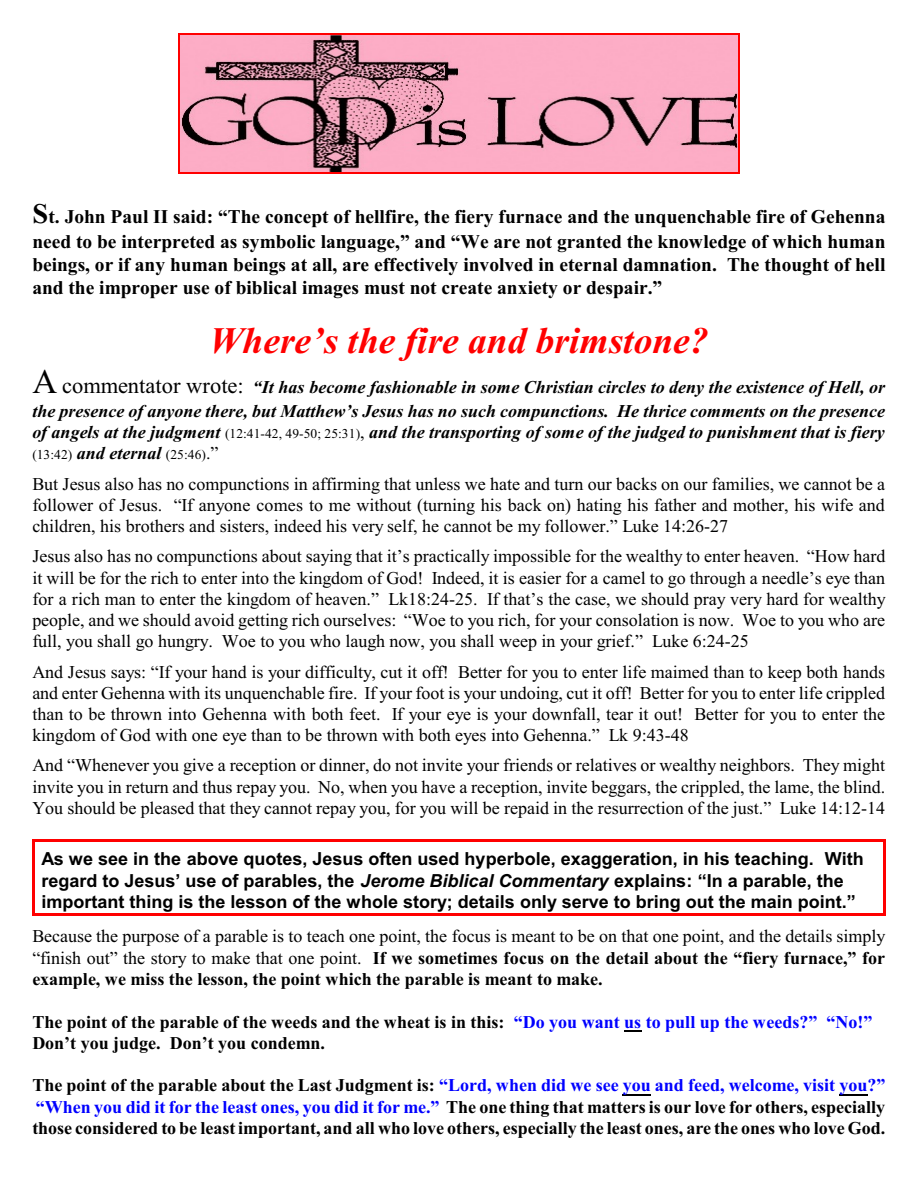
<style>
.page{position:relative;width:918px;height:1188px;background:#fff}
.page>*{position:absolute;margin:0;border:0;box-sizing:border-box;transform-origin:0 0}
.t1{font:italic 700 37.5px "Times New Roman";color:#f00}
.t2{font:700 19.5px/25px "Times New Roman";color:#000}
.t3{font:18px/21.3px "Times New Roman";color:#000;text-align:justify}
.t4{font:700 18px/21.3px "Times New Roman";color:#000}
.t5{font:italic 700 18px/24.5px "Times New Roman";color:#000}
.t6{font:700 18px/21.3px "Arial";color:#000}
.t7{font:13.5px "Times New Roman";letter-spacing:.01em;color:#000}
.s1{font-size:28.5px}
.s2{font-weight:400;font-style:normal;font-size:34.5px}
.s3{font-weight:400;font-style:normal;font-size:22.5px}
.s4{font-weight:400;font-style:normal;font-size:13.5px}
.s5{font-weight:400;font-style:normal}
.s6{font-weight:700;font-style:italic;font-size:18px}
.s7{font-size:18px}
.s8{font-style:italic}
.s9{font-weight:700}
.s10{color:#00f}
</style>
<div class="page">
<hr style="left:32px;top:839px;width:3px;height:77px;background:#f00">
<hr style="left:883px;top:839px;width:2px;height:77px;background:#f00">
<hr style="left:32px;top:839px;width:853px;height:3px;background:#f00">
<hr style="left:32px;top:913px;width:853px;height:3px;background:#f00">
<svg style="left:624px;top:1030px;width:18px;height:1px"></svg>
<svg style="left:623px;top:1094px;width:28px;height:1px"></svg>
<svg style="left:840px;top:1094px;width:28px;height:1px"></svg>
<img style="left:180px;top:35px;width:558px;height:138px">
<hr style="left:178px;top:34px;width:1px;height:140px;background:#f00">
<hr style="left:738px;top:34px;width:2px;height:140px;background:#f00">
<hr style="left:178px;top:34px;width:561px;height:1px;background:#f00">
<hr style="left:178px;top:173px;width:561px;height:1px;background:#f00">
<p class="t2" style="left:32px;top:206px;width:855px"><span class="s1">S</span>t. John Paul II said: “The concept of hellfire, the fiery furnace and the unquenchable fire of Gehenna need to be interpreted as symbolic language,” and “We are not granted the knowledge of which human</p>
<p class="t2" style="left:32px;top:255px;width:855px;line-height:22.8px">beings, or if any human beings at all, are effectively involved in eternal damnation. The thought of hell and the improper use of biblical images must not create anxiety or despair.”</p>
<h1 class="t1" style="left:209px;top:328px;width:501px">Where’s the fire and brimstone?</h1>
<p class="t5" style="left:32px;top:376px;width:854px"><span class="s2">A</span> <span class="s3">commentator wrote:</span> “It has become fashionable in some Christian circles to deny the existence of Hell, or the presence of anyone there, but Matthew’s Jesus has no such compunctions. He thrice comments on the presence</p>
<p class="t5" style="left:32px;top:422px;width:854px">of angels at the judgment <span class="s4">(12:41-42, 49-50; 25:31)</span><span class="s5">,</span> and the transporting of some of the judged to punishment that is fiery</p>
<p class="t7" style="left:32px;top:450px;width:188px">(13:42) <span class="s6">and eternal</span> (25:46)<span class="s7">.”</span></p>
<p class="t3" style="left:32px;top:475px;width:854px">But Jesus also has no compunctions in affirming that unless we hate and turn our backs on our families, we cannot be a follower of Jesus. “If anyone comes to me without (turning his back on) hating his father and mother, his wife and children, his brothers and sisters, indeed his very self, he cannot be my follower.” Luke 14:26-27</p>
<p class="t3" style="left:32px;top:547px;width:855px">Jesus also has no compunctions about saying that it’s practically impossible for the wealthy to enter heaven. “How hard it will be for the rich to enter into the kingdom of God! Indeed, it is easier for a camel to go through a needle’s eye than for a rich man to enter the kingdom of heaven.” Lk18:24-25. If that’s the case, we should pray very hard for wealthy people, and we should avoid getting rich ourselves: “Woe to you rich, for your consolation is now. Woe to you who are full, you shall go hungry. Woe to you who laugh now, you shall weep in your grief.” Luke 6:24-25</p>
<p class="t3" style="left:32px;top:663px;width:854px">And Jesus says: “If your hand is your difficulty, cut it off! Better for you to enter life maimed than to keep both hands and enter Gehenna with its unquenchable fire. If your foot is your undoing, cut it off! Better for you to enter life crippled than to be thrown into Gehenna with both feet. If your eye is your downfall, tear it out! Better for you to enter the kingdom of God with one eye than to be thrown with both eyes into Gehenna.” Lk 9:43-48</p>
<p class="t3" style="left:32px;top:757px;width:854px">And “Whenever you give a reception or dinner, do not invite your friends or relatives or wealthy neighbors. They might invite you in return and thus repay you. No, when you have a reception, invite beggars, the crippled, the lame, the blind.<br>You should be pleased that they cannot repay you, for you will be repaid in the resurrection of the just.” Luke 14:12-14</p>
<p class="t6" style="left:41px;top:850px;width:824px">As we see in the above quotes, Jesus often used hyperbole, exaggeration, in his teaching. With regard to Jesus’ use of parables, the <span class="s8">Jerome Biblical Commentary</span> explains: “In a parable, the important thing is the lesson of the whole story; details only serve to bring out the main point.”</p>
<p class="t3" style="left:32px;top:927px;width:855px">Because the purpose of a parable is to teach one point, the focus is meant to be on that one point, and the details simply “finish out” the story to make that one point. <span class="s9">If we sometimes focus on the detail about the “fiery furnace,” for example, we miss the lesson, the point which the parable is meant to make.</span></p>
<p class="t4" style="left:32px;top:1013px;width:841px">The point of the parable of the weeds and the wheat is in this: <span class="s10">“Do you want us to pull up the weeds?” “No!”<br></span>Don’t you judge. Don’t you condemn.</p>
<p class="t4" style="left:32px;top:1077px;width:854px;text-align:justify">The point of the parable about the Last Judgment is: <span class="s10">“Lord, when did we see you and feed, welcome, visit you?” “When you did it for the least ones, you did it for me.”</span> The one thing that matters is our love for others, especially those considered to be least important, and all who love others, especially the least ones, are the ones who love God.</p>
</div>
